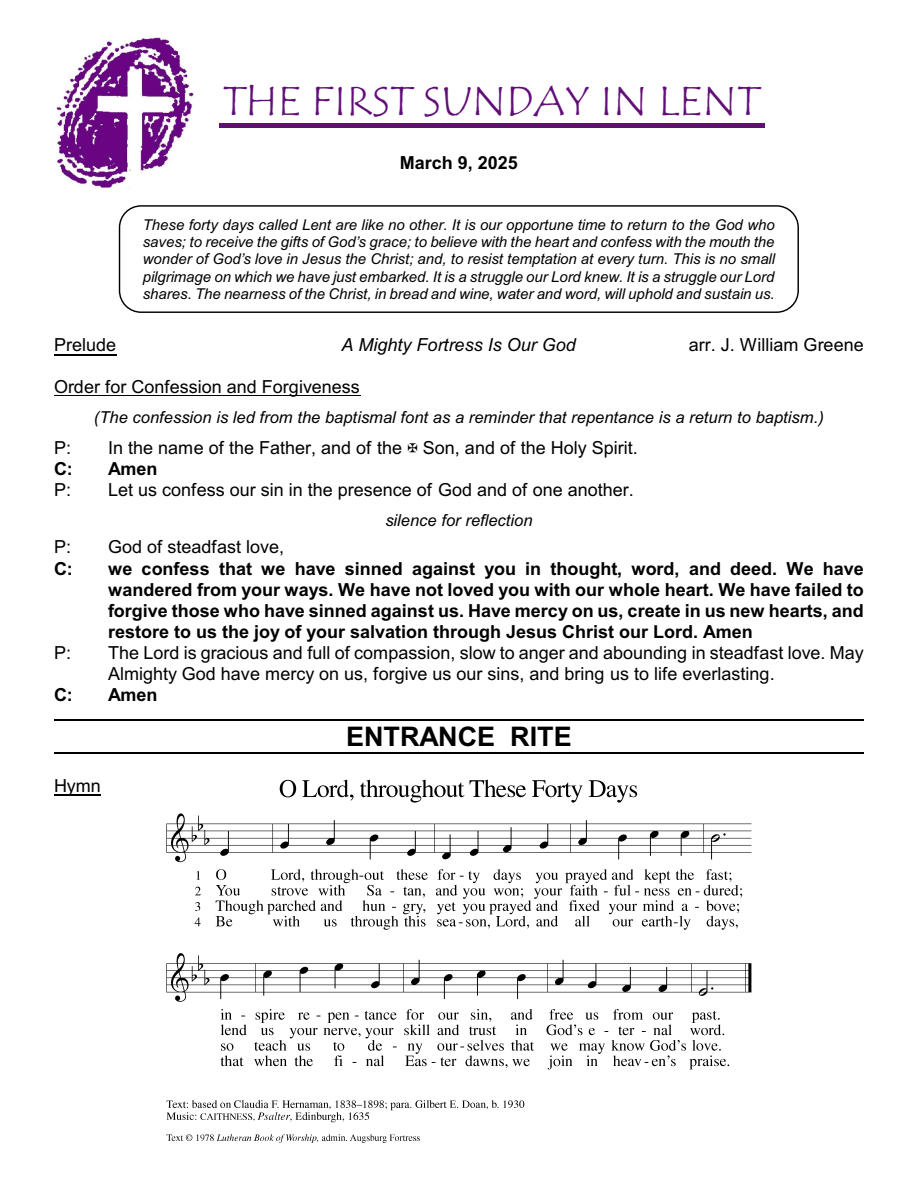
<style>
.page{position:relative;width:918px;height:1188px;background:#fff}
.page>*{position:absolute;margin:0;border:0;box-sizing:border-box;transform-origin:0 0}
.t1{font:42px "Tempus Sans ITC";letter-spacing:.005em;color:#610f78}
.t2{font:700 27px "Arial";color:#000}
.t3{font:18px/20.7px "Arial";color:#000}
.t4{font:700 18px/21.3px "Arial";color:#000;text-align:justify}
.t5{font:italic 18px "Arial";color:#000}
.t6{font:italic 16.5px "Arial";color:#000}
.t7{font:italic 15px/17.2px "Arial";color:#000;text-align:justify}
</style>
<div class="page">
<div style="left:119px;top:205px;width:680px;height:108px;border:1px solid #000;border-radius:22px"></div>
<img style="left:56px;top:38px;width:138px;height:151px">
<img style="left:166px;top:779px;width:586px;height:364px">
<hr style="left:54px;top:354px;width:62px;height:1px;background:#000">
<hr style="left:54px;top:395px;width:306px;height:1px;background:#000">
<hr style="left:54px;top:795px;width:47px;height:1px;background:#000">
<hr style="left:219px;top:124px;width:545px;height:4px;background:#610f78">
<hr style="left:54px;top:719px;width:810px;height:1px;background:#000">
<hr style="left:54px;top:753px;width:810px;height:1px;background:#000">
<h1 class="t1" style="left:223px;top:78px;width:538px">THE FIRST SUNDAY IN LENT</h1>
<p class="t4" style="left:400px;top:153px;width:120px">March 9, 2025</p>
<p class="t7" style="left:143px;top:217px;width:634px">These forty days called Lent are like no other. It is our opportune time to return to the God who saves; to receive the gifts of God’s grace; to believe with the heart and confess with the mouth the wonder of God’s love in Jesus the Christ; and, to resist temptation at every turn. This is no small pilgrimage on which we have just embarked. It is a struggle our Lord knew. It is a struggle our Lord shares. The nearness of the Christ, in bread and wine, water and word, will uphold and sustain us.</p>
<p class="t3" style="left:54px;top:336px;width:64px">Prelude</p>
<p class="t5" style="left:342px;top:338px;width:236px">A Mighty Fortress Is Our God</p>
<p class="t3" style="left:689px;top:336px;width:177px">arr. J. William Greene</p>
<p class="t3" style="left:54px;top:378px;width:307px">Order for Confession and Forgiveness</p>
<p class="t6" style="left:94px;top:411px;width:731px">(The confession is led from the baptismal font as a reminder that repentance is a return to baptism.)</p>
<p class="t3" style="left:54px;top:439px;width:19px">P:</p>
<p class="t3" style="left:108px;top:439px;width:531px">In the name of the Father, and of the Son, and of the Holy Spirit.</p>
<p class="t4" style="left:54px;top:460px;width:20px">C:</p>
<p class="t4" style="left:108px;top:460px;width:51px">Amen</p>
<p class="t3" style="left:54px;top:481px;width:19px">P:</p>
<p class="t3" style="left:108px;top:481px;width:527px">Let us confess our sin in the presence of God and of one another.</p>
<p class="t6" style="left:385px;top:514px;width:149px">silence for reflection</p>
<p class="t3" style="left:54px;top:538px;width:19px">P:</p>
<p class="t3" style="left:108px;top:538px;width:178px">God of steadfast love,</p>
<p class="t4" style="left:54px;top:559px;width:20px">C:</p>
<p class="t4" style="left:108px;top:559px;width:757px">we confess that we have sinned against you in thought, word, and deed. We have wandered from your ways. We have not loved you with our whole heart. We have failed to forgive those who have sinned against us. Have mercy on us, create in us new hearts, and restore to us the joy of your salvation through Jesus Christ our Lord. Amen</p>
<p class="t3" style="left:54px;top:644px;width:19px">P:</p>
<p class="t3" style="left:108px;top:644px;width:757px">The Lord is gracious and full of compassion, slow to anger and abounding in steadfast love. May<br>Almighty God have mercy on us, forgive us our sins, and bring us to life everlasting.</p>
<p class="t4" style="left:54px;top:686px;width:20px">C:</p>
<p class="t4" style="left:108px;top:686px;width:51px">Amen</p>
<h2 class="t2" style="left:346px;top:727px;width:227px">ENTRANCE RITE</h2>
<p class="t3" style="left:54px;top:777px;width:48px">Hymn</p>
</div>
